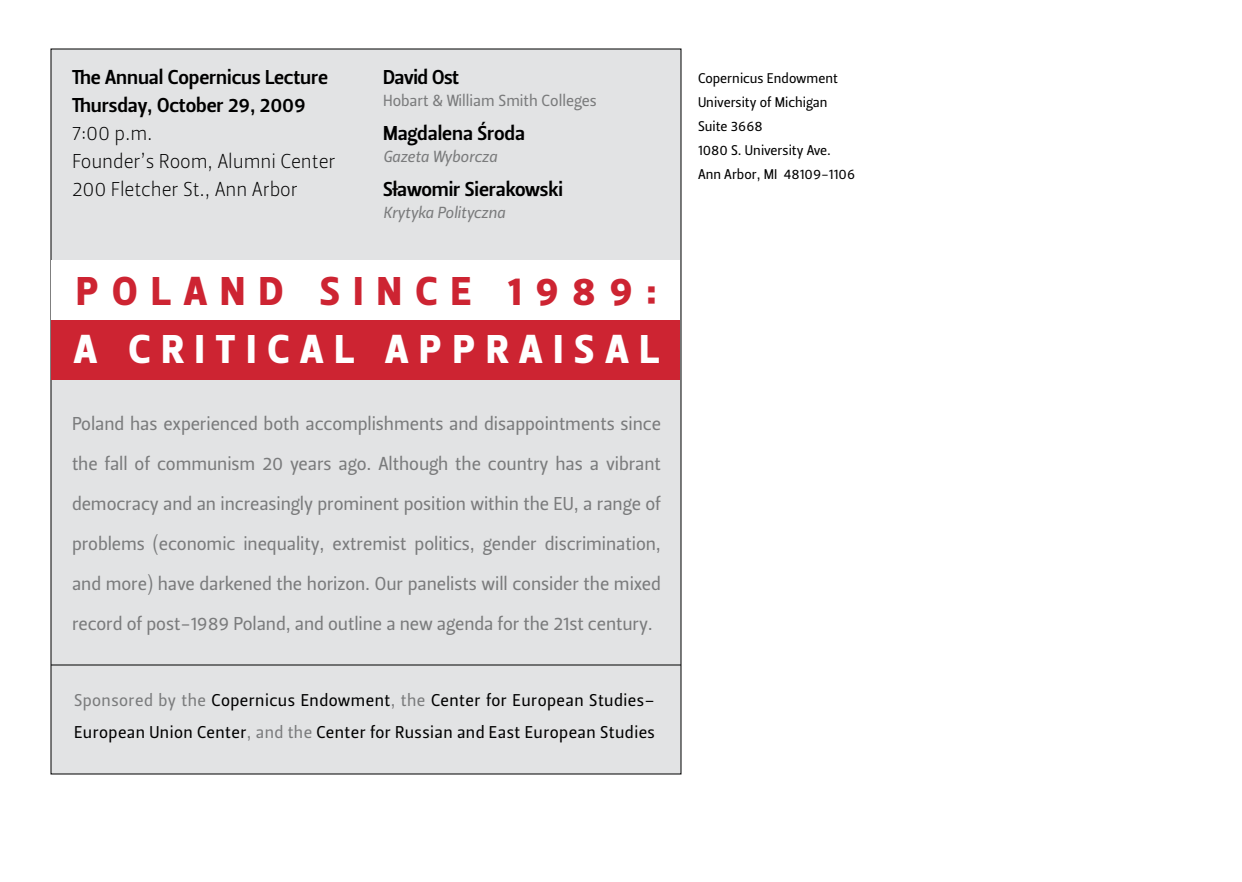
<style>
.page{position:relative;width:1242px;height:882px;background:#fff}
.page>*{position:absolute;margin:0;border:0;box-sizing:border-box;transform-origin:0 0}
.t1{font:40px "Leitura Sans Grot 4";letter-spacing:.295em;color:#fff}
.t2{font:40px "Leitura Sans Grot 4";letter-spacing:.355em;color:#cd2432}
.t3{font:20px/28px "Leitura Sans Grot 3";letter-spacing:-.005em;color:#000}
.t4{font:20px/28px "Leitura Sans Grot 1";letter-spacing:-.005em;color:#000}
.t5{font:18.6px/40px "Leitura Sans Grot 2";letter-spacing:-.005em;color:#7a7b7c;text-align:justify}
.t6{font:17px/32px "Leitura Sans Grot 2";letter-spacing:.025em;color:#000}
.t7{font:16px "Leitura Sans Italic 2";letter-spacing:-.005em;color:#7a7b7c}
.t8{font:16px "Leitura Sans Grot 2";color:#7a7b7c}
.t9{font:14px/24px "Leitura Sans Grot 2";color:#000}
.s1{color:#7a7b7c}
</style>
<div class="page">
<div style="left:51px;top:49px;width:630px;height:725px;background:#e2e3e4"></div>
<hr style="left:51px;top:664px;width:630px;height:2px;background:#000">
<div style="left:52px;top:320px;width:628px;height:59px;background:#cd2432"></div>
<div style="left:52px;top:260px;width:628px;height:60px;background:#fff"></div>
<p class="t3" style="left:72px;top:64px;width:258px">The Annual Copernicus Lecture<br>Thursday, October 29, 2009</p>
<p class="t4" style="left:72px;top:120px;width:265px">7:00 p.m.<br>Founder’s Room, Alumni Center<br>200 Fletcher St., Ann Arbor</p>
<p class="t3" style="left:383px;top:64px;width:78px">David Ost</p>
<p class="t8" style="left:383px;top:91px;width:215px">Hobart &amp; William Smith Colleges</p>
<p class="t3" style="left:383px;top:120px;width:144px">Magdalena Środa</p>
<p class="t7" style="left:383px;top:147px;width:116px">Gazeta Wyborcza</p>
<p class="t3" style="left:383px;top:176px;width:181px">Sławomir Sierakowski</p>
<p class="t7" style="left:383px;top:203px;width:124px">Krytyka Polityczna</p>
<h1 class="t2" style="left:76px;top:268px;width:582px">POLAND SINCE 1989:</h1>
<h1 class="t1" style="left:75px;top:326px;width:342px">A CRITICAL APP</h1>
<h1 class="t1" style="left:487px;top:326px;width:174px">RAISAL</h1>
<p class="t5" style="left:72px;top:403px;width:591px">Poland has experienced both accomplishments and disappointments since the fall of communism 20 years ago. Although the country has a vibrant democracy and an increasingly prominent position within the EU, a range of problems (economic inequality, extremist politics, gender discrimination, and more) have darkened the horizon. Our panelists will consider the mixed record of post-1989 Poland, and outline a new agenda for the 21st century.</p>
<p class="t6" style="left:74px;top:684px;width:583px"><span class="s1">Sponsored by the</span> Copernicus Endowment<span class="s1">, the</span> Center for European Studies–<br>European Union Center<span class="s1">, and the</span> Center for Russian and East European Studies</p>
<p class="t9" style="left:698px;top:66px;width:159px">Copernicus Endowment<br>University of Michigan<br>Suite 3668<br>1080 S. University Ave.<br>Ann Arbor, MI 48109-1106</p>
</div>
